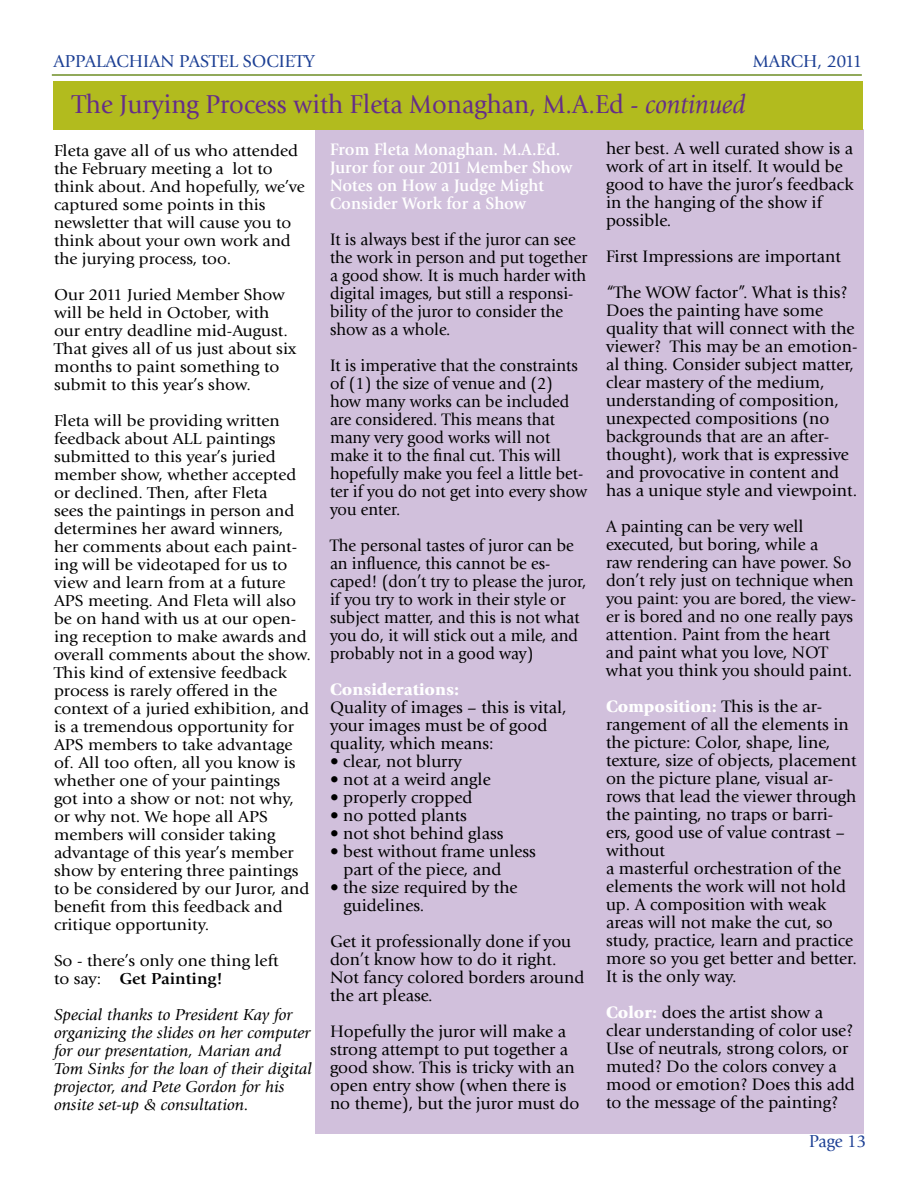
<style>
.page{position:relative;width:918px;height:1188px;background:#fff}
.page>*{position:absolute;margin:0;border:0;box-sizing:border-box;transform-origin:0 0}
.t1{font:27px "Giovanni";color:#652d89;scale:.95 1}
.t2{font:18px "Giovanni";color:#1c3f94}
.t3{font:18px "Giovanni";letter-spacing:-.02em;color:#1c3f94}
.t4{font:18px "Giovanni";color:#1c3f94;scale:.95 1}
.t5{font:17.4px/18px "Giovanni";color:#000}
.t6{font:17.4px/18px "Giovanni";color:#000;scale:.95 1}
.t7{font:700 17.4px/18px "Giovanni";color:#fff;scale:.95 1}
.t8{font:900 17.4px "Giovanni";color:#fff}
.t9{font:16.5px/18px "Giovanni";color:#000;scale:1.05 1}
.t10{font:italic 16.5px/18px "Giovanni";color:#000;scale:1.05 1}
.t11{font:16.5px "Giovanni";color:#000}
.s1{font-style:italic}
.s2{font-weight:700}
.s3{font-size:16.5px}
.s4{font-weight:900;color:#fff}
</style>
<div class="page">
<div style="left:315px;top:129px;width:549px;height:1005px;background:#d1c0dc"></div>
<div style="left:53px;top:81px;width:810px;height:49px;background:#b2bb1e"></div>
<hr style="left:52px;top:74px;width:810px;height:2px;background:#6d8d24">
<p class="t2" style="left:53px;top:51px;width:263px">APPALACHIAN PASTEL SOCIETY</p>
<p class="t3" style="left:753px;top:51px;width:111px">MARCH, 2011</p>
<h1 class="t1" style="left:72px;top:89px;width:710px">The Jurying Process with Fleta Monaghan, M.A.Ed - <span class="s1">continued</span></h1>
<p class="t9" style="left:54px;top:142px;width:240px">Fleta gave all of us who attended the February meeting a lot to think about. And hopefully, we’ve captured some points in this newsletter that will cause you to think about your own work and the jurying process, too.</p>
<p class="t9" style="left:54px;top:286px;width:232px">Our 2011 Juried Member Show will be held in October, with our entry deadline mid-August.<br>That gives all of us just about six months to paint something to submit to this year’s show.</p>
<p class="t9" style="left:54px;top:412px;width:246px">Fleta will be providing written feedback about ALL paintings submitted to this year’s juried member show, whether accepted or declined. Then, after Fleta<br>sees the paintings in person and determines her award winners, her comments about each paint&shy;ing will be videotaped for us to view and learn from at a future<br>APS meeting. And Fleta will also be on hand with us at our open&shy;ing reception to make awards and overall comments about the show.<br>This kind of extensive feedback process is rarely offered in the context of a juried exhibition, and is a tremendous opportunity for<br>APS members to take advantage of. All too often, all you know is whether one of your paintings<br>got into a show or not: not why, or why not. We hope all APS members will consider taking advantage of this year’s member show by entering three paintings to be considered by our Juror, and benefit from this feedback and critique opportunity.</p>
<p class="t9" style="left:54px;top:952px;width:215px">So - there’s only one thing left to say: <span class="s2">Get Painting!</span></p>
<p class="t10" style="left:54px;top:1006px;width:247px">Special thanks to President Kay for organizing the slides on her computer for our presentation, Marian and Tom Sinks for the loan of their digital projector, and Pete Gordon for his onsite set-up &amp; consultation.</p>
<p class="t7" style="left:330px;top:140px;width:257px">From Fleta Monaghan. M.A.Ed.<br>Juror for our 2011 Member Show<br>Notes on How a Judge Might<br>Consider Work for a Show</p>
<p class="t6" style="left:330px;top:230px;width:272px">It is always best if the juror can see the work in person and put together a good show. It is much harder with digital images, but still a responsi&shy;bility of the juror to consider the show as a whole.</p>
<p class="t6" style="left:330px;top:356px;width:272px">It is imperative that the constraints of (1) the size of venue and (2) how many works can be included are considered. This means that many very good works will not make it to the final cut. This will hopefully make you feel a little bet&shy;ter if you do not get into every show you enter.</p>
<p class="t6" style="left:330px;top:536px;width:271px">The personal tastes of juror can be an influence, this cannot be es&shy;caped! (don’t try to please the juror, if you try to work in their style or subject matter, and this is not what you do, it will stick out a mile, and probably not in a good way)</p>
<p class="t8" style="left:330px;top:679px;width:131px">Considerations:</p>
<p class="t5" style="left:330px;top:698px;width:238px">Quality of images – this is vital, your images must be of good quality, which means:</p>
<p class="t5" style="left:330px;top:752px;width:133px">• clear, not blurry</p>
<p class="t5" style="left:330px;top:770px;width:162px">• not at a weird angle</p>
<p class="t5" style="left:330px;top:788px;width:144px">• properly cropped</p>
<p class="t5" style="left:330px;top:806px;width:138px">• no potted plants</p>
<p class="t5" style="left:330px;top:824px;width:175px">• not shot behind glass</p>
<p class="t5" style="left:343px;top:842px;width:194px;text-indent:-13px">• best without frame unless part of the piece, and</p>
<p class="t5" style="left:343px;top:878px;width:176px;text-indent:-13px">• the size required by the guidelines.</p>
<p class="t5" style="left:330px;top:932px;width:256px">Get it professionally done if you don’t know how to do it right.<br>Not fancy colored borders around the art please.</p>
<p class="t5" style="left:330px;top:1022px;width:251px">Hopefully the juror will make a strong attempt to put together a good show. This is tricky with an open entry show (when there is no theme), but the juror must do</p>
<p class="t5" style="left:606px;top:140px;width:249px">her best. A well curated show is a work of art in itself. It would be good to have the juror’s feedback in the hanging of the show if possible.</p>
<p class="t5" style="left:606px;top:239px;width:243px;line-height:36px">First Impressions are important “The WOW factor”. What is this?</p>
<p class="t5" style="left:606px;top:302px;width:253px">Does the painting have some quality that will connect with the viewer? This may be an emotion&shy;al thing. Consider subject matter, clear mastery of the medium, understanding of composition, unexpected compositions (no backgrounds that are an after&shy;thought), work that is expressive and provocative in content and has a unique style and viewpoint.</p>
<p class="t5" style="left:606px;top:518px;width:249px">A painting can be very well executed, but boring, while a<br>raw rendering can have power. So don’t rely just on technique when</p>
<p class="t11" style="left:606px;top:590px;width:252px">you paint: you are bored, the view-</p>
<p class="t5" style="left:606px;top:608px;width:248px"><span class="s3">er</span> is bored and no one really pays attention. Paint from the heart and paint what you love, NOT what you think you should paint.</p>
<p class="t5" style="left:606px;top:698px;width:252px"><span class="s4">Composition:</span> This is the ar&shy;rangement of all the elements in the picture: Color, shape, line, texture, size of objects, placement on the picture plane, visual ar&shy;rows that lead the viewer through the painting, no traps or barri&shy;ers, good use of value contrast – without<br>a masterful orchestration of the elements the work will not hold up. A composition with weak areas will not make the cut, so study, practice, learn and practice more so you get better and better.<br>It is the only way.</p>
<p class="t5" style="left:606px;top:1004px;width:250px"><span class="s4">Color:</span> does the artist show a clear understanding of color use?<br>Use of neutrals, strong colors, or muted? Do the colors convey a mood or emotion? Does this add to the message of the painting?</p>
<p class="t4" style="left:809px;top:1131px;width:62px">Page 13</p>
</div>
